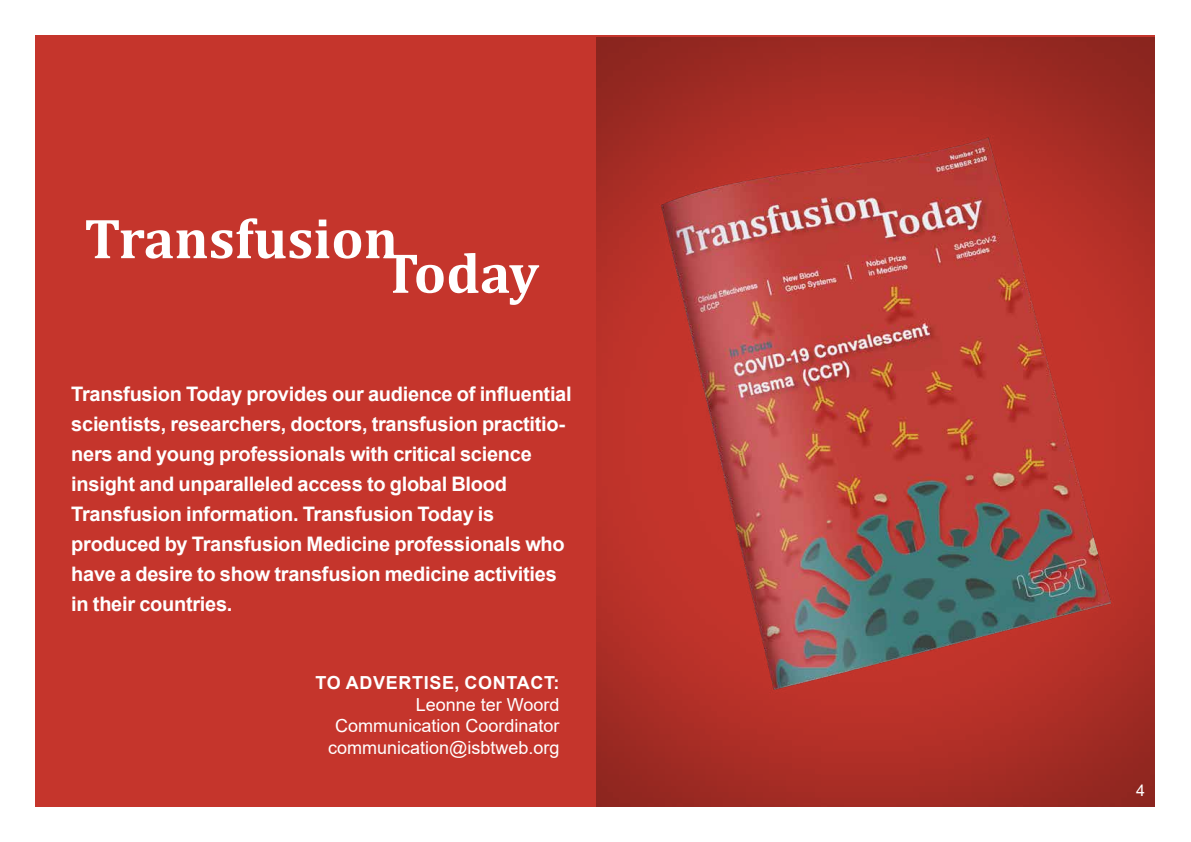
<style>
.page{position:relative;width:1191px;height:842px;background:#fff}
.page>*{position:absolute;margin:0;border:0;box-sizing:border-box;transform-origin:0 0}
.t1{font:700 20px/30px "Arial";letter-spacing:-.015em;color:#fff}
.t2{font:18px/21.6px "Arial";color:#fff;text-align:right}
.t3{font:700 18px "Arial";letter-spacing:.035em;color:#fff}
.t4{font:16px "Arial";color:#fff}
</style>
<div class="page">
<div style="left:35px;top:35px;width:1120px;height:772px;background:#c5352c"></div>
<img style="left:597px;top:38px;width:557px;height:769px">
<svg style="left:86px;top:218px;width:453px;height:87px"></svg>
<p class="t1" style="left:71px;top:379px;width:502px">Transfusion Today provides our audience of influential scientists, researchers, doctors, transfusion practitio&shy;ners and young professionals with critical science insight and unparalleled access to global Blood Transfusion information. Transfusion Today is produced by Transfusion Medicine professionals who have a desire to show transfusion medicine activities in their countries.</p>
<p class="t3" style="left:316px;top:670px;width:245px">TO ADVERTISE, CONTACT:</p>
<p class="t2" style="left:328px;top:694px;width:233px">Leonne ter Woord<br>Communication Coordinator communication@isbtweb.org</p>
<p class="t4" style="left:1136px;top:779px;width:10px">4</p>
</div>
